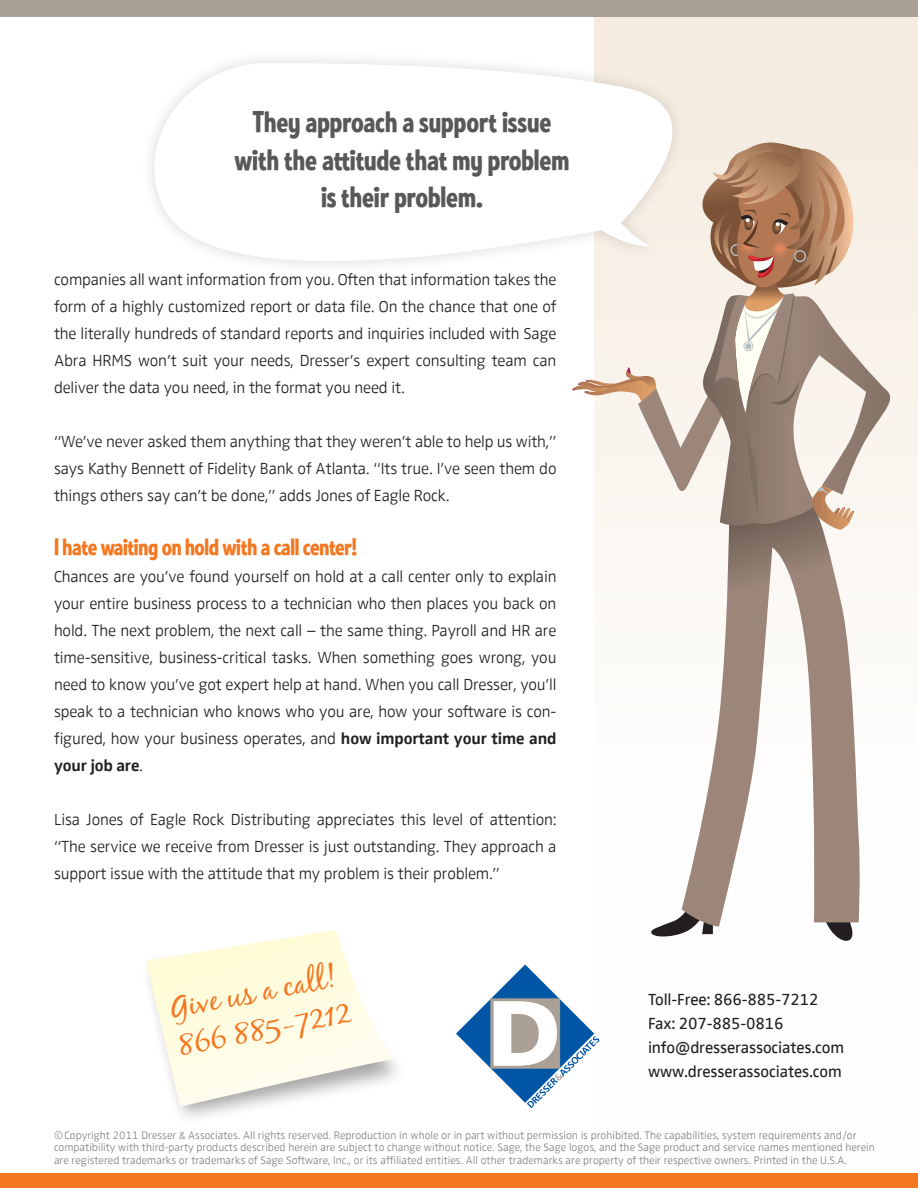
<style>
.page{position:relative;width:918px;height:1188px;background:#fff}
.page>*{position:absolute;margin:0;border:0;box-sizing:border-box;transform-origin:0 0}
.t1{font:31.5px "Black Jack";color:#f47721}
.Pull_Quote{font:30px "Ed Gothic";color:#57585a}
.subhead_1{font:24px "Ed Gothic";letter-spacing:-.01em;color:#f47721}
.body_no_indent{font:300 16.5px/27px "Zwo";letter-spacing:-.01em;color:#231f20;text-align:justify}
.Company_Info{font:16.5px "Zwo";letter-spacing:-.01em;color:#231f20}
.copyright{font:300 11.25px/12.8px "Zwo";color:#808285}
.s1{font-weight:700}
</style>
<div class="page">
<div style="left:594px;top:0;width:324px;height:1188px;background:linear-gradient(to bottom,#f4ebde,#fff)"></div>
<div style="left:0;top:1173px;width:918px;height:15px;background:#f47721"></div>
<div style="left:0;top:0;width:918px;height:16px;background:#aba095"></div>
<div style="left:140px;top:48px;width:545px;height:226px;background:#231f20;opacity:.16"></div>
<svg style="left:140px;top:63px;width:594px;height:211px"></svg>
<svg style="left:647px;top:902px;width:66px;height:37px"></svg>
<svg style="left:816px;top:927px;width:41px;height:20px"></svg>
<svg style="left:682px;top:530px;width:179px;height:397px"></svg>
<svg style="left:871px;top:294px;width:28px;height:235px"></svg>
<svg style="left:572px;top:142px;width:299px;height:388px"></svg>
<svg style="left:456px;top:965px;width:144px;height:143px"></svg>
<svg style="left:178px;top:1107px;width:74px;height:4px"></svg>
<svg style="left:146px;top:930px;width:250px;height:177px"></svg>
<p class="Pull_Quote" style="left:252px;top:104px;width:301px">They approach a support issue</p>
<p class="Pull_Quote" style="left:235px;top:141px;width:336px">with the attitude that my problem</p>
<p class="Pull_Quote" style="left:321px;top:179px;width:163px">is their problem.</p>
<p class="body_no_indent" style="left:54px;top:266px;width:504px">companies all want information from you. Often that information takes the form of a highly customized report or data file. On the chance that one of the literally hundreds of standard reports and inquiries included with Sage Abra HRMS won’t suit your needs, Dresser’s expert consulting team can deliver the data you need, in the format you need it.</p>
<p class="body_no_indent" style="left:54px;top:428px;width:504px">“We’ve never asked them anything that they weren’t able to help us with,” says Kathy Bennett of Fidelity Bank of Atlanta. “Its true. I’ve seen them do things others say can’t be done,” adds Jones of Eagle Rock.</p>
<p class="subhead_1" style="left:54px;top:533px;width:304px">I hate waiting on hold with a call center!</p>
<p class="body_no_indent" style="left:54px;top:563px;width:504px">Chances are you’ve found yourself on hold at a call center only to explain your entire business process to a technician who then places you back on hold. The next problem, the next call – the same thing. Payroll and HR are time-sensitive, business-critical tasks. When something goes wrong, you need to know you’ve got expert help at hand. When you call Dresser, you’ll speak to a technician who knows who you are, how your software is con&shy;figured, how your business operates, and <span class="s1">how important your time and your job are</span>.</p>
<p class="body_no_indent" style="left:54px;top:806px;width:504px">Lisa Jones of Eagle Rock Distributing appreciates this level of attention: “The service we receive from Dresser is just outstanding. They approach a support issue with the attitude that my problem is their problem.”</p>
<p class="t1" style="left:167px;top:989px;width:169px;rotate:-11deg">Give us a call!</p>
<p class="t1" style="left:175px;top:1026px;width:177px;rotate:-11deg">866 885-7212</p>
<p class="Company_Info" style="left:648px;top:989px;width:172px">Toll-Free: 866-885-7212</p>
<p class="Company_Info" style="left:648px;top:1013px;width:137px">Fax: 207-885-0816</p>
<p class="Company_Info" style="left:648px;top:1037px;width:198px">info@dresserassociates.com</p>
<p class="Company_Info" style="left:648px;top:1061px;width:195px">www.dresserassociates.com</p>
<p class="copyright" style="left:54px;top:1129px;width:822px">©Copyright 2011 Dresser &amp; Associates. All rights reserved. Reproduction in whole or in part without permission is prohibited. The capabilities, system requirements and/or compatibility with third-party products described herein are subject to change without notice. Sage, the Sage logos, and the Sage product and service names mentioned herein are registered trademarks or trademarks of Sage Software, Inc., or its affiliated entities. All other trademarks are property of their respective owners. Printed in the U.S.A.</p>
</div>
